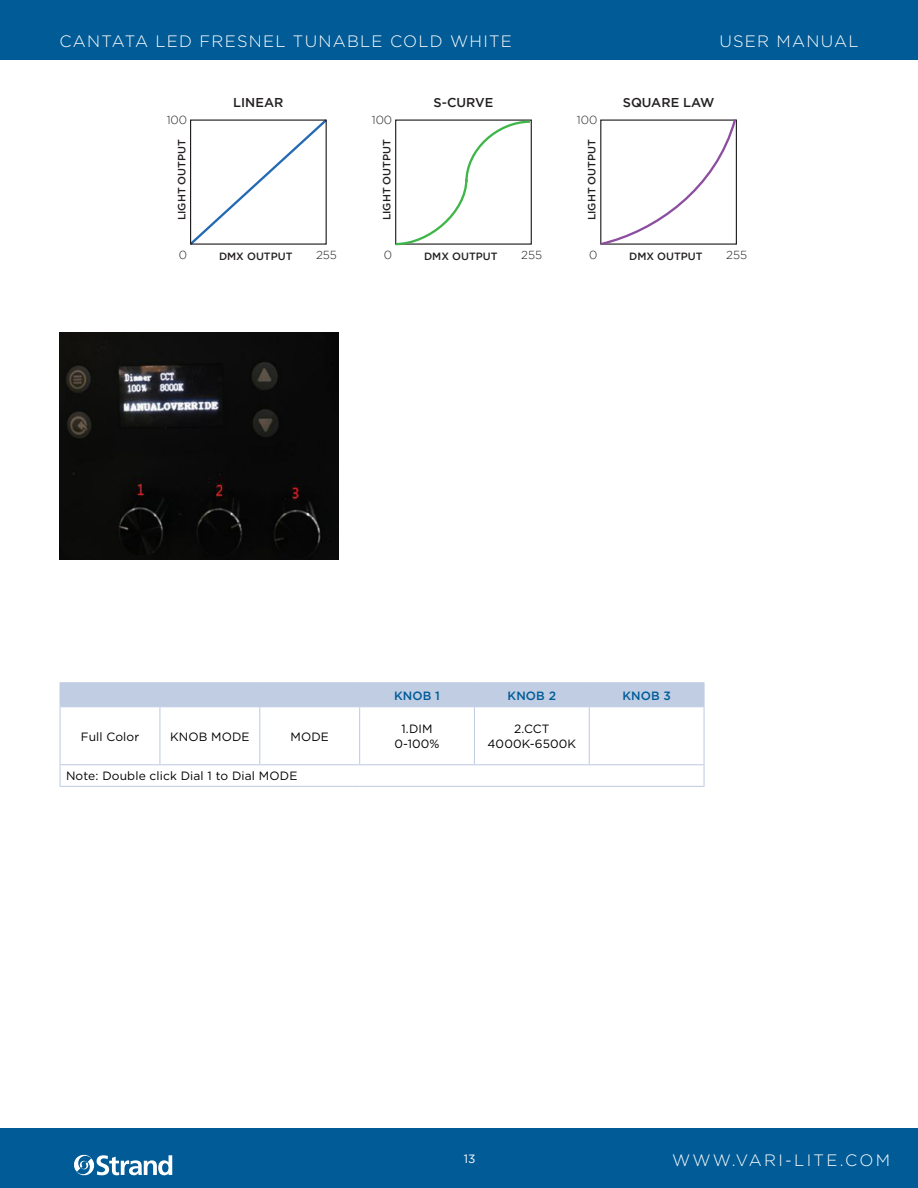
<style>
.page{position:relative;width:918px;height:1188px;background:#fff}
.page>*{position:absolute;margin:0;border:0;box-sizing:border-box;transform-origin:0 0}
.t1{font:300 16.5px "Gotham";letter-spacing:.075em;color:#fff}
.t2{font:500 12.75px "Gotham";color:#231f20}
.Cell_body_center{font:12px/14.4px "Gotham";letter-spacing:.01em;color:#000;text-align:center}
.Cell_body_left{font:12px "Gotham";letter-spacing:.01em;color:#000}
.Cell_Heading_accent{font:500 12px "Gotham";letter-spacing:.01em;color:#005b97}
.t3{font:12px "Gotham";color:#fff}
.t4{font:300 11.7px "Gotham";color:#231f20}
.t5{font:500 10.5px "Gotham";color:#231f20}
</style>
<div class="page">
<div style="left:0;top:1128px;width:918px;height:60px;background:#005b97"></div>
<div style="left:0;top:0;width:918px;height:60px;background:#005b97"></div>
<svg style="left:74px;top:1154px;width:98px;height:22px"></svg>
<hr style="left:60px;top:682px;width:100px;height:1px;background:#c0cde3">
<hr style="left:160px;top:682px;width:100px;height:1px;background:#c0cde3">
<hr style="left:260px;top:682px;width:100px;height:1px;background:#c0cde3">
<hr style="left:159px;top:707px;width:1px;height:57px;background:#c0cde3">
<hr style="left:259px;top:707px;width:1px;height:57px;background:#c0cde3">
<hr style="left:359px;top:707px;width:1px;height:57px;background:#c0cde3">
<hr style="left:474px;top:707px;width:1px;height:57px;background:#c0cde3">
<hr style="left:589px;top:707px;width:1px;height:57px;background:#c0cde3">
<hr style="left:60px;top:707px;width:1px;height:57px;background:#c0cde3">
<hr style="left:704px;top:707px;width:1px;height:57px;background:#c0cde3">
<hr style="left:60px;top:764px;width:100px;height:1px;background:#c0cde3">
<svg style="left:60px;top:765px;width:1px;height:21px"></svg>
<hr style="left:160px;top:764px;width:100px;height:1px;background:#c0cde3">
<hr style="left:260px;top:764px;width:100px;height:1px;background:#c0cde3">
<hr style="left:360px;top:764px;width:114px;height:1px;background:#c0cde3">
<hr style="left:474px;top:764px;width:115px;height:1px;background:#c0cde3">
<hr style="left:589px;top:764px;width:116px;height:1px;background:#c0cde3">
<svg style="left:704px;top:765px;width:1px;height:21px"></svg>
<hr style="left:60px;top:786px;width:100px;height:1px;background:#c0cde3">
<hr style="left:160px;top:786px;width:100px;height:1px;background:#c0cde3">
<hr style="left:260px;top:786px;width:100px;height:1px;background:#c0cde3">
<hr style="left:360px;top:786px;width:114px;height:1px;background:#c0cde3">
<hr style="left:474px;top:786px;width:115px;height:1px;background:#c0cde3">
<hr style="left:589px;top:786px;width:116px;height:1px;background:#c0cde3">
<hr style="left:360px;top:682px;width:114px;height:1px;background:#c0cde3">
<hr style="left:474px;top:682px;width:115px;height:1px;background:#c0cde3">
<hr style="left:589px;top:682px;width:116px;height:1px;background:#c0cde3">
<div style="left:60px;top:683px;width:645px;height:24px;background:#c0cde3"></div>
<hr style="left:360px;top:706px;width:114px;height:1px;background:#c0cde3">
<hr style="left:474px;top:706px;width:115px;height:1px;background:#c0cde3">
<hr style="left:589px;top:706px;width:116px;height:1px;background:#c0cde3">
<svg style="left:190px;top:119px;width:137px;height:124px"></svg>
<div style="left:190px;top:120px;width:137px;height:125px;border:1px solid #231f20"></div>
<svg style="left:395px;top:119px;width:137px;height:127px"></svg>
<svg style="left:600px;top:119px;width:137px;height:127px"></svg>
<img style="left:60px;top:332px;width:279px;height:228px">
<p class="t1" style="left:60px;top:31px;width:371px">CANTATA LED FRESNEL TUNABLE COLD</p>
<p class="t1" style="left:450px;top:31px;width:61px">WHITE</p>
<p class="t1" style="left:719px;top:31px;width:138px">USER MANUAL</p>
<p class="t4" style="left:167px;top:113px;width:22px">100</p>
<p class="t5" style="left:176px;top:220px;width:83px;rotate:-90deg">LIGHT OUTPUT</p>
<p class="t2" style="left:233px;top:95px;width:52px">LINEAR</p>
<p class="t2" style="left:434px;top:95px;width:61px">S-CURVE</p>
<p class="t2" style="left:623px;top:95px;width:93px">SQUARE LAW</p>
<p class="t4" style="left:372px;top:113px;width:22px">100</p>
<p class="t5" style="left:381px;top:220px;width:83px;rotate:-90deg">LIGHT OUTPUT</p>
<p class="t4" style="left:577px;top:113px;width:22px">100</p>
<p class="t5" style="left:586px;top:220px;width:83px;rotate:-90deg">LIGHT OUTPUT</p>
<p class="t4" style="left:179px;top:249px;width:10px">0</p>
<p class="t5" style="left:219px;top:250px;width:75px">DMX OUTPUT</p>
<p class="t4" style="left:316px;top:249px;width:22px">255</p>
<p class="t4" style="left:384px;top:249px;width:10px">0</p>
<p class="t5" style="left:424px;top:250px;width:75px">DMX OUTPUT</p>
<p class="t4" style="left:521px;top:249px;width:22px">255</p>
<p class="t4" style="left:589px;top:249px;width:10px">0</p>
<p class="t5" style="left:629px;top:250px;width:75px">DMX OUTPUT</p>
<p class="t4" style="left:726px;top:249px;width:22px">255</p>
<p class="Cell_Heading_accent" style="left:394px;top:687px;width:48px">KNOB 1</p>
<p class="Cell_Heading_accent" style="left:508px;top:687px;width:50px">KNOB 2</p>
<p class="Cell_Heading_accent" style="left:622px;top:687px;width:50px">KNOB 3</p>
<p class="Cell_body_center" style="left:81px;top:729px;width:60px">Full Color</p>
<p class="Cell_body_center" style="left:170px;top:729px;width:79px">KNOB MODE</p>
<p class="Cell_body_center" style="left:291px;top:729px;width:38px">MODE</p>
<p class="Cell_body_center" style="left:394px;top:722px;width:47px">1.DIM<br>0-100%</p>
<p class="Cell_body_center" style="left:487px;top:722px;width:90px">2.CCT<br>4000K-6500K</p>
<p class="Cell_body_left" style="left:66px;top:768px;width:231px">Note: Double click Dial 1 to Dial MODE</p>
<p class="t3" style="left:464px;top:1152px;width:13px">13</p>
<p class="t1" style="left:672px;top:1150px;width:89px">WWW.VARI</p>
<p class="t1" style="left:785px;top:1150px;width:106px">-LITE.COM</p>
</div>
